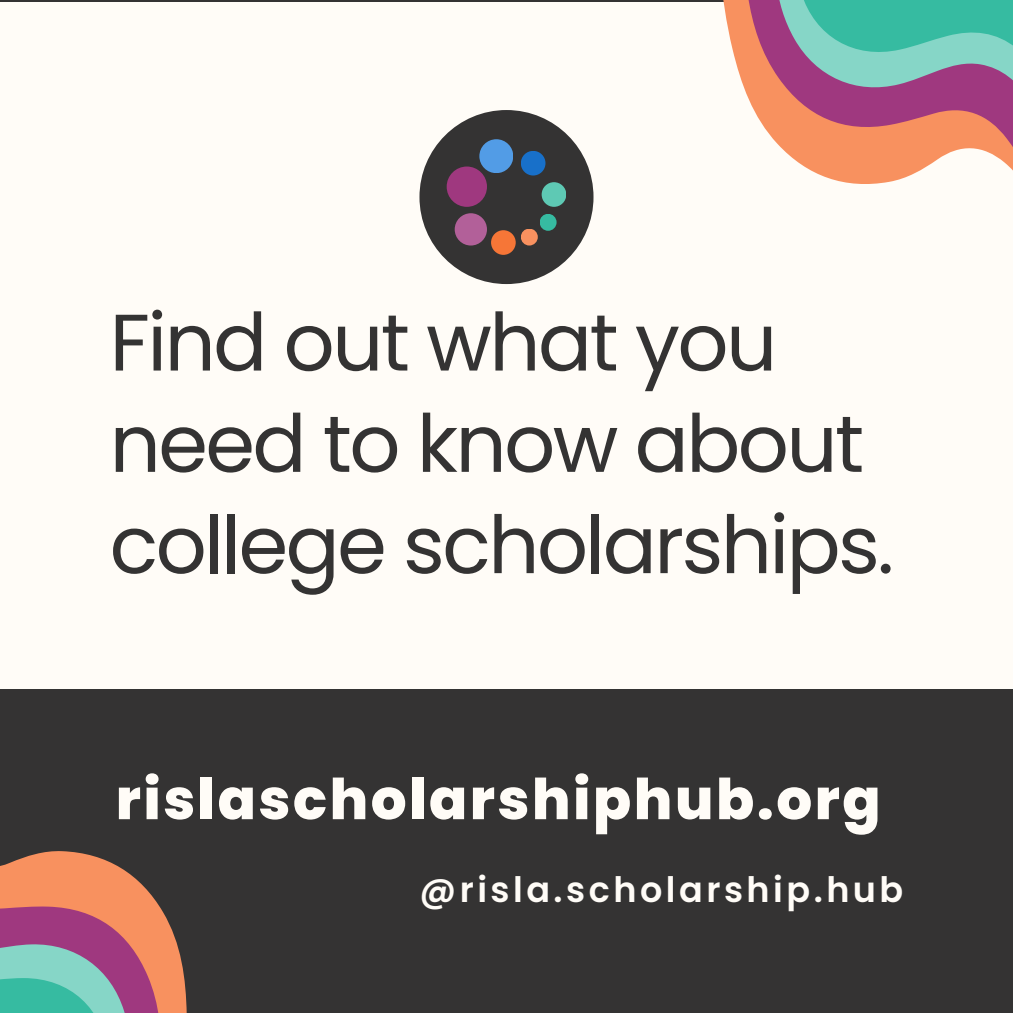
<style>
.page{position:relative;width:1013px;height:1013px;background:#fff}
.page>*{position:absolute;margin:0;border:0;box-sizing:border-box;transform-origin:0 0}
.t1{font:80px/101.2px "Poppins";letter-spacing:-.03em;color:#343333}
.t2{font:800 56.25px "Poppins";letter-spacing:.045em;color:#fffcf7}
.t3{font:600 35px "Poppins";letter-spacing:.1em;color:#fffcf7}
</style>
<div class="page">
<div style="left:0;top:0;width:1012px;height:1012px;background:#343333"></div>
<div style="left:0;top:2px;width:1012px;height:686px;background:#fffcf7"></div>
<svg style="left:723px;top:0;width:21px;height:87px;fill:#f8915f"></svg>
<svg style="left:744px;top:0;width:159px;height:184px"></svg>
<svg style="left:768px;top:0;width:244px;height:178px;background:#a69592"></svg>
<div style="left:419px;top:110px;width:174px;height:174px;background:#343333;border-radius:50%"></div>
<div style="left:446px;top:166px;width:41px;height:41px;background:#9f387f;border-radius:50%"></div>
<div style="left:454px;top:213px;width:33px;height:32px;background:#b26099;border-radius:50%"></div>
<div style="left:491px;top:230px;width:24px;height:25px;background:#f67637;border-radius:50%"></div>
<div style="left:521px;top:228px;width:17px;height:17px;background:#f8915f;border-radius:50%"></div>
<div style="left:539px;top:214px;width:17px;height:17px;background:#36bba1;border-radius:50%"></div>
<div style="left:541px;top:182px;width:25px;height:25px;background:#5ec9b4;border-radius:50%"></div>
<div style="left:521px;top:151px;width:24px;height:24px;background:#1870c9;border-radius:50%"></div>
<div style="left:479px;top:139px;width:34px;height:34px;background:#529ce6;border-radius:50%"></div>
<svg style="left:179px;top:951px;width:8px;height:61px"></svg>
<svg style="left:0;top:851px;width:179px;height:161px;background:#a97e76"></svg>
<p class="t1" style="left:110px;top:292px;width:786px">Find out what you need to know about college scholarships.</p>
<h1 class="t2" style="left:116px;top:760px;width:766px">rislascholarshiphub.org</h1>
<p class="t3" style="left:419px;top:864px;width:485px">@risla.scholarship.hub</p>
</div>
